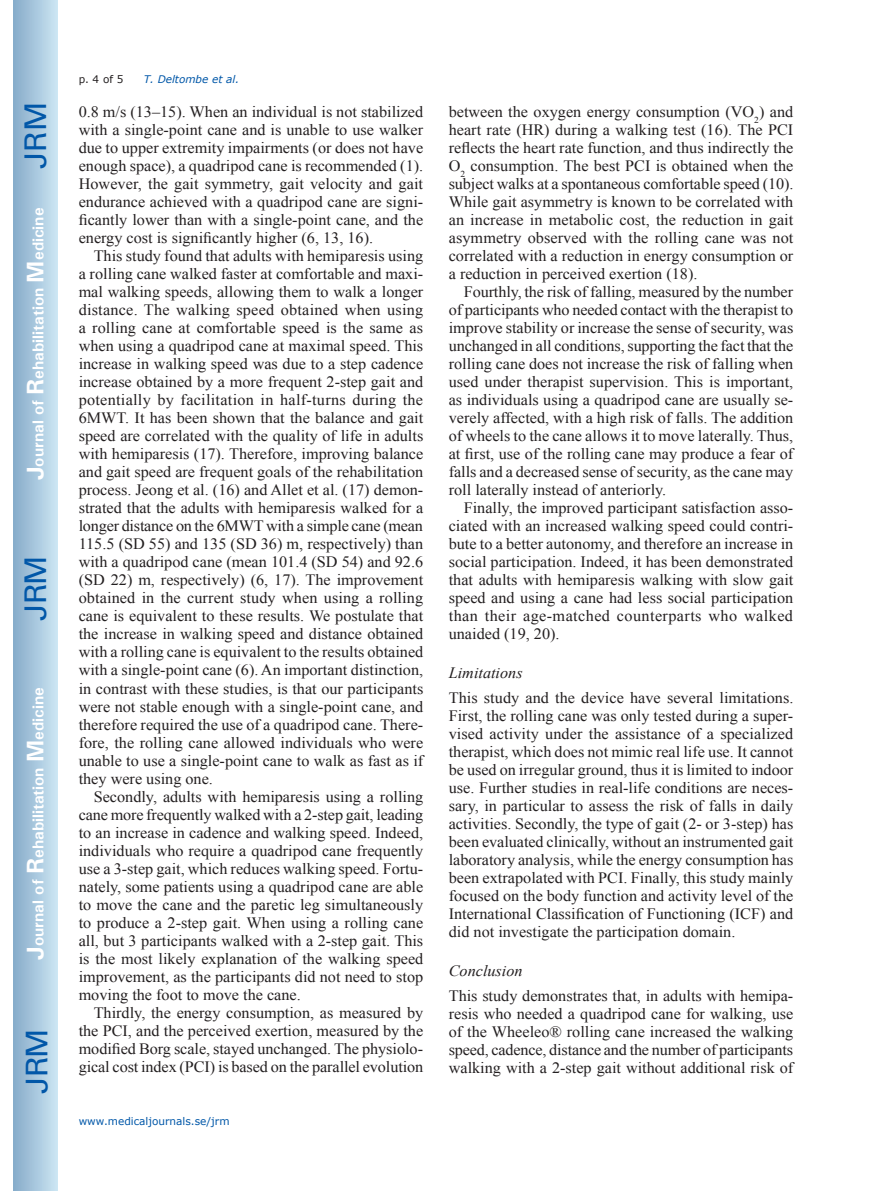
<style>
.page{position:relative;width:872px;height:1191px;background:#fff}
.page>*{position:absolute;margin:0;border:0;box-sizing:border-box;transform-origin:0 0}
.t1{font:30px "Univers";letter-spacing:-.03em;color:#0157a8}
.t2{font:15.75px/18px "Times New Roman";color:#231f20;text-align:justify}
.t3{font:700 15.75px "Univers";color:#fff}
.t4{font:italic 15.75px "Times New Roman";color:#231f20}
.t5{font:10.5px "Verdana";color:#0157a8}
.t6{font:italic 10.5px "Verdana";color:#0157a8}
.t7{font:10.5px "Verdana";color:#231f20}
.s1{font-size:24px}
</style>
<div class="page">
<div style="left:14px;top:0;width:43px;height:1191px;background:linear-gradient(to right,#88acca,#cbe5f2)"></div>
<h1 class="t1" style="left:18px;top:169px;width:68px;rotate:-90deg">JRM</h1>
<p class="t3" style="left:28px;top:480px;width:274px;rotate:-90deg"><span class="s1">J</span>ournal of <span class="s1">R</span>ehabilitation <span class="s1">M</span>edicine</p>
<h1 class="t1" style="left:18px;top:620px;width:67px;rotate:-90deg">JRM</h1>
<p class="t3" style="left:28px;top:959px;width:274px;rotate:-90deg"><span class="s1">J</span>ournal of <span class="s1">R</span>ehabilitation <span class="s1">M</span>edicine</p>
<h1 class="t1" style="left:19px;top:1093px;width:67px;rotate:-90deg">JRM</h1>
<p class="t7" style="left:79px;top:72px;width:46px">p. 4 of 5</p>
<p class="t6" style="left:144px;top:72px;width:97px">T. Deltombe et al.</p>
<p class="t2" style="left:79px;top:103px;width:346px">0.8 m/s (13–15). When an individual is not stabilized with a single-point cane and is unable to use walker due to upper extremity impairments (or does not have enough space), a quadripod cane is recommended (1).<br>However, the gait symmetry, gait velocity and gait endurance achieved with a quadripod cane are signi&shy;ficantly lower than with a single-point cane, and the energy cost is significantly higher (6, 13, 16).</p>
<p class="t2" style="left:79px;top:247px;width:346px;text-indent:15px">This study found that adults with hemiparesis using a rolling cane walked faster at comfortable and maxi&shy;mal walking speeds, allowing them to walk a longer distance. The walking speed obtained when using a rolling cane at comfortable speed is the same as when using a quadripod cane at maximal speed. This increase in walking speed was due to a step cadence increase obtained by a more frequent 2-step gait and potentially by facilitation in half-turns during the 6MWT. It has been shown that the balance and gait speed are correlated with the quality of life in adults with hemiparesis (17). Therefore, improving balance and gait speed are frequent goals of the rehabilitation process. Jeong et al. (16) and Allet et al. (17) demon&shy;strated that the adults with hemiparesis walked for a longer distance on the 6MWT with a simple cane (mean 115.5 (SD 55) and 135 (SD 36) m, respectively) than with a quadripod cane (mean 101.4 (SD 54) and 92.6 (SD 22) m, respectively) (6, 17). The improvement obtained in the current study when using a rolling cane is equivalent to these results. We postulate that the increase in walking speed and distance obtained with a rolling cane is equivalent to the results obtained with a single-point cane (6). An important distinction, in contrast with these studies, is that our participants were not stable enough with a single-point cane, and therefore required the use of a quadripod cane. There&shy;fore, the rolling cane allowed individuals who were unable to use a single-point cane to walk as fast as if they were using one.</p>
<p class="t2" style="left:79px;top:787px;width:346px;text-indent:15px">Secondly, adults with hemiparesis using a rolling cane more frequently walked with a 2-step gait, leading to an increase in cadence and walking speed. Indeed, individuals who require a quadripod cane frequently use a 3-step gait, which reduces walking speed. Fortu&shy;nately, some patients using a quadripod cane are able to move the cane and the paretic leg simultaneously to produce a 2-step gait. When using a rolling cane all, but 3 participants walked with a 2-step gait. This is the most likely explanation of the walking speed improvement, as the participants did not need to stop moving the foot to move the cane.</p>
<p class="t2" style="left:79px;top:1003px;width:346px;text-indent:15px">Thirdly, the energy consumption, as measured by the PCI, and the perceived exertion, measured by the modified Borg scale, stayed unchanged. The physiolo&shy;gical cost index (PCI) is based on the parallel evolution</p>
<p class="t5" style="left:79px;top:1114px;width:152px">www.medicaljournals.se/jrm</p>
<p class="t2" style="left:449px;top:103px;width:346px">between the oxygen energy consumption (VO<sub>2</sub>) and heart rate (HR) during a walking test (16). The PCI reflects the heart rate function, and thus indirectly the O<sub>2</sub> consumption. The best PCI is obtained when the subject walks at a spontaneous comfortable speed (10).<br>While gait asymmetry is known to be correlated with an increase in metabolic cost, the reduction in gait asymmetry observed with the rolling cane was not correlated with a reduction in energy consumption or a reduction in perceived exertion (18).</p>
<p class="t2" style="left:449px;top:283px;width:346px;text-indent:15px">Fourthly, the risk of falling, measured by the number of participants who needed contact with the therapist to improve stability or increase the sense of security, was unchanged in all conditions, supporting the fact that the rolling cane does not increase the risk of falling when used under therapist supervision. This is important, as individuals using a quadripod cane are usually se&shy;verely affected, with a high risk of falls. The addition of wheels to the cane allows it to move laterally. Thus, at first, use of the rolling cane may produce a fear of falls and a decreased sense of security, as the cane may roll laterally instead of anteriorly.</p>
<p class="t2" style="left:449px;top:499px;width:346px;text-indent:15px">Finally, the improved participant satisfaction asso&shy;ciated with an increased walking speed could contri&shy;bute to a better autonomy, and therefore an increase in social participation. Indeed, it has been demonstrated that adults with hemiparesis walking with slow gait speed and using a cane had less social participation than their age-matched counterparts who walked unaided (19, 20).</p>
<p class="t4" style="left:449px;top:662px;width:75px">Limitations</p>
<p class="t2" style="left:449px;top:689px;width:346px">This study and the device have several limitations.<br>First, the rolling cane was only tested during a super&shy;vised activity under the assistance of a specialized therapist, which does not mimic real life use. It cannot be used on irregular ground, thus it is limited to indoor use. Further studies in real-life conditions are neces&shy;sary, in particular to assess the risk of falls in daily activities. Secondly, the type of gait (2- or 3-step) has been evaluated clinically, without an instrumented gait laboratory analysis, while the energy consumption has been extrapolated with PCI. Finally, this study mainly focused on the body function and activity level of the International Classification of Functioning (ICF) and did not investigate the participation domain.</p>
<p class="t4" style="left:449px;top:959px;width:75px">Conclusion</p>
<p class="t2" style="left:449px;top:987px;width:346px">This study demonstrates that, in adults with hemipa&shy;resis who needed a quadripod cane for walking, use of the Wheeleo® rolling cane increased the walking speed, cadence, distance and the number of participants walking with a 2-step gait without additional risk of</p>
</div>
